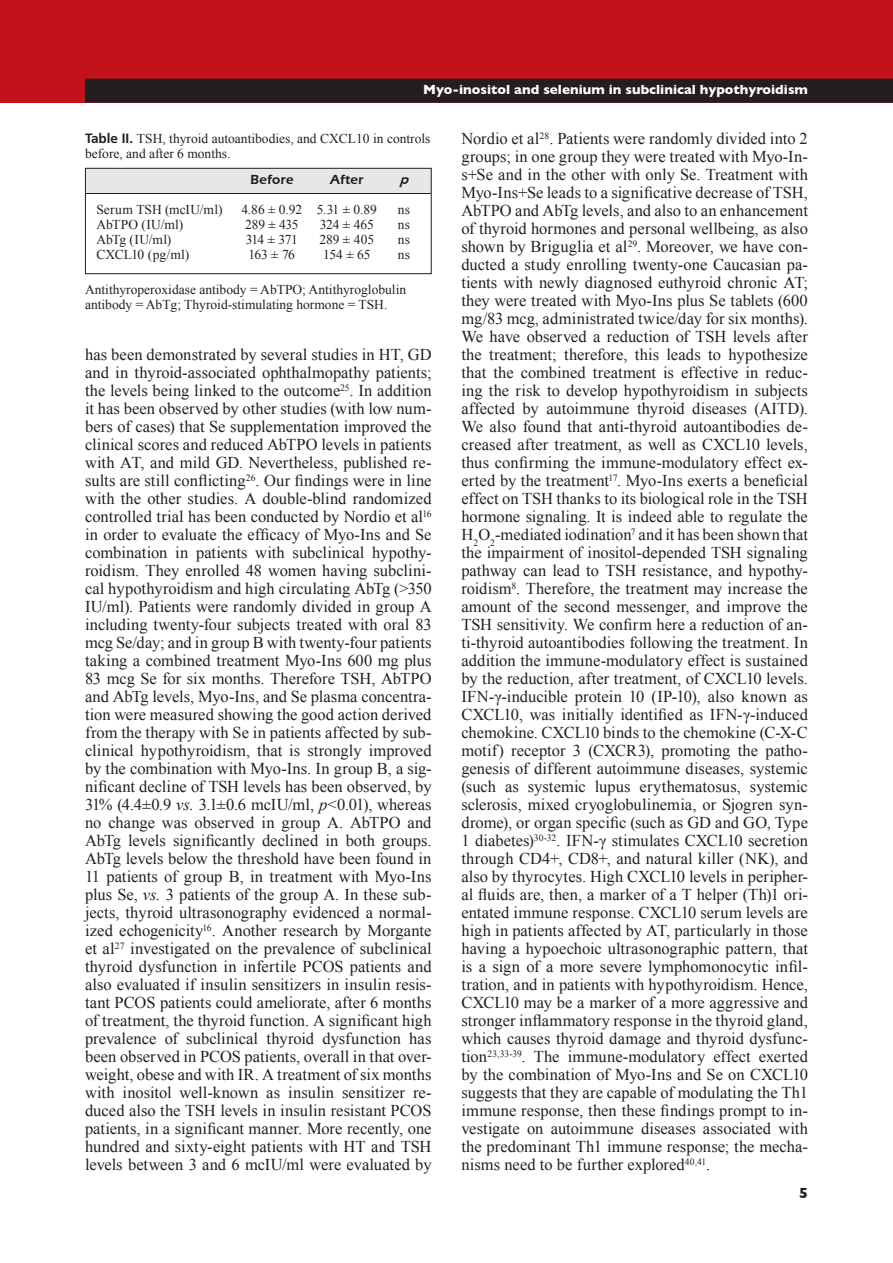
<style>
.page{position:relative;width:893px;height:1263px;background:#fff}
.page>*{position:absolute;margin:0;border:0;box-sizing:border-box;transform-origin:0 0}
.t1{font:16.5px/18px "Times New Roman";letter-spacing:.005em;color:#231f20;text-align:justify}
.t2{font:700 15px "Gill Sans";color:#231f20}
.t3{font:13.5px/15px "Times New Roman";color:#231f20}
.t4{font:700 13.5px "Gill Sans";color:#fff}
.t5{font:13.5px "Eras Demi";letter-spacing:.015em;color:#231f20}
.t6{font:italic 13.5px "Eras Demi";color:#231f20}
.s1{font-family:"Frutiger";font-weight:700}
.s2{font-style:italic}
</style>
<div class="page">
<div style="left:0;top:0;width:893px;height:103px;background:#c4121a"></div>
<div style="left:85px;top:79px;width:808px;height:24px;background:#231f20"></div>
<div style="left:85px;top:168px;width:347px;height:25px;background:#e6e7e9"></div>
<div style="left:85px;top:168px;width:347px;height:106px;border:1px solid #231f20"></div>
<hr style="left:85px;top:193px;width:346px;height:1px;background:#231f20">
<p class="t4" style="left:423px;top:79px;width:386px">Myo-inositol and selenium in subclinical hypothyroidism</p>
<p class="t3" style="left:85px;top:131px;width:347px"><span class="s1">Table II.</span> TSH, thyroid autoantibodies, and CXCL10 in controls before, and after 6 months.</p>
<p class="t5" style="left:250px;top:171px;width:45px">Before</p>
<p class="t5" style="left:330px;top:171px;width:35px">After</p>
<p class="t6" style="left:400px;top:171px;width:10px">p</p>
<p class="t3" style="left:96px;top:201px;width:128px">Serum TSH (mcIU/ml)</p>
<p class="t3" style="left:241px;top:201px;width:137px">4.86 ± 0.92 5.31 ± 0.89</p>
<p class="t3" style="left:398px;top:201px;width:14px">ns</p>
<p class="t3" style="left:96px;top:216px;width:88px">AbTPO (IU/ml)</p>
<p class="t3" style="left:245px;top:216px;width:55px">289 ± 435</p>
<p class="t3" style="left:320px;top:216px;width:56px">324 ± 465</p>
<p class="t3" style="left:398px;top:216px;width:14px">ns</p>
<p class="t3" style="left:96px;top:231px;width:77px">AbTg (IU/ml)</p>
<p class="t3" style="left:246px;top:231px;width:54px">314 ± 371</p>
<p class="t3" style="left:319px;top:231px;width:56px">289 ± 405</p>
<p class="t3" style="left:398px;top:231px;width:14px">ns</p>
<p class="t3" style="left:96px;top:246px;width:94px">CXCL10 (pg/ml)</p>
<p class="t3" style="left:249px;top:246px;width:48px">163 ± 76</p>
<p class="t3" style="left:323px;top:246px;width:49px">154 ± 65</p>
<p class="t3" style="left:398px;top:246px;width:14px">ns</p>
<p class="t3" style="left:85px;top:282px;width:323px">Antithyroperoxidase antibody = AbTPO; Antithyroglobulin antibody = AbTg; Thyroid-stimulating hormone = TSH.</p>
<p class="t1" style="left:85px;top:345px;width:348px">has been demonstrated by several studies in HT, GD and in thyroid-associated ophthalmopathy patients; the levels being linked to the outcome<sup>25</sup>. In addition it has been observed by other studies (with low num&shy;bers of cases) that Se supplementation improved the clinical scores and reduced AbTPO levels in patients with AT, and mild GD. Nevertheless, published re&shy;sults are still conflicting<sup>26</sup>. Our findings were in line with the other studies. A double-blind randomized controlled trial has been conducted by Nordio et al<sup>16 </sup>in order to evaluate the efficacy of Myo-Ins and Se combination in patients with subclinical hypothy&shy;roidism. They enrolled 48 women having subclini&shy;cal hypothyroidism and high circulating AbTg (&gt;350<br>IU/ml). Patients were randomly divided in group A including twenty-four subjects treated with oral 83 mcg Se/day; and in group B with twenty-four patients taking a combined treatment Myo-Ins 600 mg plus 83 mcg Se for six months. Therefore TSH, AbTPO and AbTg levels, Myo-Ins, and Se plasma concentra&shy;tion were measured showing the good action derived from the therapy with Se in patients affected by sub&shy;clinical hypothyroidism, that is strongly improved by the combination with Myo-Ins. In group B, a sig&shy;nificant decline of TSH levels has been observed, by 31% (4.4±0.9 <span class="s2">vs.</span> 3.1±0.6 mcIU/ml, <span class="s2">p</span>&lt;0.01), whereas no change was observed in group A. AbTPO and AbTg levels significantly declined in both groups.<br>AbTg levels below the threshold have been found in 11 patients of group B, in treatment with Myo-Ins plus Se, <span class="s2">vs.</span> 3 patients of the group A. In these sub&shy;jects, thyroid ultrasonography evidenced a normal&shy;ized echogenicity<sup>16</sup>. Another research by Morgante et al<sup>27</sup> investigated on the prevalence of subclinical thyroid dysfunction in infertile PCOS patients and also evaluated if insulin sensitizers in insulin resis&shy;tant PCOS patients could ameliorate, after 6 months of treatment, the thyroid function. A significant high prevalence of subclinical thyroid dysfunction has been observed in PCOS patients, overall in that over&shy;weight, obese and with IR. A treatment of six months with inositol well-known as insulin sensitizer re&shy;duced also the TSH levels in insulin resistant PCOS patients, in a significant manner. More recently, one hundred and sixty-eight patients with HT and TSH levels between 3 and 6 mcIU/ml were evaluated by</p>
<p class="t1" style="left:461px;top:129px;width:348px">Nordio et al<sup>28</sup>. Patients were randomly divided into 2 groups; in one group they were treated with Myo-In&shy;s+Se and in the other with only Se. Treatment with Myo-Ins+Se leads to a significative decrease of TSH, AbTPO and AbTg levels, and also to an enhancement of thyroid hormones and personal wellbeing, as also shown by Briguglia et al<sup>29</sup>. Moreover, we have con&shy;ducted a study enrolling twenty-one Caucasian pa&shy;tients with newly diagnosed euthyroid chronic AT; they were treated with Myo-Ins plus Se tablets (600 mg/83 mcg, administrated twice/day for six months).<br>We have observed a reduction of TSH levels after the treatment; therefore, this leads to hypothesize that the combined treatment is effective in reduc&shy;ing the risk to develop hypothyroidism in subjects affected by autoimmune thyroid diseases (AITD).<br>We also found that anti-thyroid autoantibodies de&shy;creased after treatment, as well as CXCL10 levels, thus confirming the immune-modulatory effect ex&shy;erted by the treatment<sup>17</sup>. Myo-Ins exerts a beneficial effect on TSH thanks to its biological role in the TSH hormone signaling. It is indeed able to regulate the H<sub>2</sub>O<sub>2</sub>-mediated iodination<sup>7</sup> and it has been shown that the impairment of inositol-depended TSH signaling pathway can lead to TSH resistance, and hypothy&shy;roidism<sup>8</sup>. Therefore, the treatment may increase the amount of the second messenger, and improve the TSH sensitivity. We confirm here a reduction of an&shy;ti-thyroid autoantibodies following the treatment. In addition the immune-modulatory effect is sustained by the reduction, after treatment, of CXCL10 levels.<br>IFN-γ-inducible protein 10 (IP-10), also known as CXCL10, was initially identified as IFN-γ-induced chemokine. CXCL10 binds to the chemokine (C-X-C motif) receptor 3 (CXCR3), promoting the patho&shy;genesis of different autoimmune diseases, systemic (such as systemic lupus erythematosus, systemic sclerosis, mixed cryoglobulinemia, or Sjogren syn&shy;drome), or organ specific (such as GD and GO, Type 1 diabetes)<sup>30-32</sup>. IFN-γ stimulates CXCL10 secretion through CD4+, CD8+, and natural killer (NK), and also by thyrocytes. High CXCL10 levels in peripher&shy;al fluids are, then, a marker of a T helper (Th)1 ori&shy;entated immune response. CXCL10 serum levels are high in patients affected by AT, particularly in those having a hypoechoic ultrasonographic pattern, that is a sign of a more severe lymphomonocytic infil&shy;tration, and in patients with hypothyroidism. Hence, CXCL10 may be a marker of a more aggressive and stronger inflammatory response in the thyroid gland, which causes thyroid damage and thyroid dysfunc&shy;tion<sup>23,33-39</sup>. The immune-modulatory effect exerted by the combination of Myo-Ins and Se on CXCL10 suggests that they are capable of modulating the Th1 immune response, then these findings prompt to in&shy;vestigate on autoimmune diseases associated with the predominant Th1 immune response; the mecha&shy;nisms need to be further explored<sup>40,41</sup>.</p>
<p class="t2" style="left:799px;top:1181px;width:10px">5</p>
</div>
